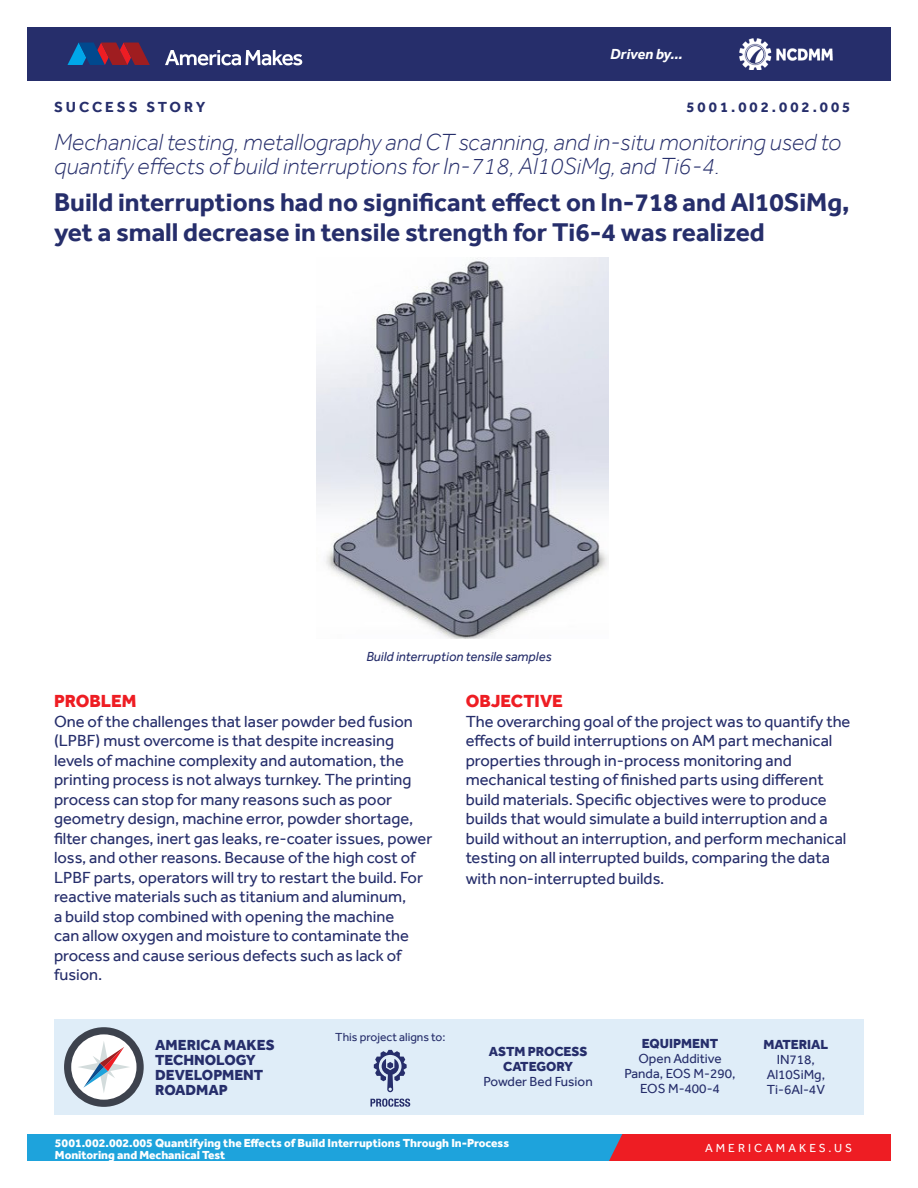
<style>
.page{position:relative;width:918px;height:1188px;background:#fff}
.page>*{position:absolute;margin:0;border:0;box-sizing:border-box;transform-origin:0 0}
._2-Impact_Statement{font:700 26.4px/30px "Effra";color:#262e6b}
._1-Innovation_Statem{font:italic 300 24px/24px "Effra";color:#262e6b}
.Body_Copy{font:800 18px "Effra";color:#ee1d23}
.Red_Heading{font:800 18px "Effra";color:#ee1d23}
.Body_Copy-2{font:16.5px/19.5px "Effra";color:#262e6b}
.t1{font:800 15px/15px "Effra";color:#262e6b}
.t2{font:700 15px "Effra";letter-spacing:.2em;color:#262e6b}
.t3{font:italic 700 15px "Effra";letter-spacing:-.005em;color:#fff}
.Footer-ASTM___Mat_l{font:13.5px/15px "Effra";color:#262e6b;text-align:center}
.Footer-ASTM___Matl_H{font:800 13.5px "Effra";color:#262e6b}
.t4{font:italic 13.5px "Effra";color:#262e6b}
.t5{font:800 12px/12px "Effra";color:#fff}
.t6{font:12px "Effra";color:#262e6b}
.t7{font:12px "Effra";letter-spacing:.25em;color:#fff}
</style>
<div class="page">
<div style="left:27px;top:1134px;width:840px;height:27px;background:#1ea3dc"></div>
<div style="left:609px;top:1134px;width:282px;height:27px;background:#ee1d23"></div>
<div style="left:27px;top:27px;width:864px;height:54px;background:#262e6b"></div>
<svg style="left:67px;top:43px;width:83px;height:22px"></svg>
<svg style="left:165px;top:50px;width:137px;height:15px"></svg>
<img style="left:740px;top:38px;width:92px;height:32px">
<div style="left:54px;top:1020px;width:810px;height:95px;background:#dfedf8"></div>
<svg style="left:64px;top:1027px;width:80px;height:80px"></svg>
<svg style="left:374px;top:1050px;width:33px;height:42px"></svg>
<svg style="left:370px;top:1099px;width:40px;height:8px"></svg>
<img style="left:317px;top:257px;width:292px;height:382px">
<p class="t2" style="left:54px;top:99px;width:153px">SUCCESS STORY</p>
<p class="t3" style="left:610px;top:45px;width:74px">Driven by...</p>
<p class="t2" style="left:686px;top:99px;width:166px">5001.002.002.005</p>
<p class="_1-Innovation_Statem" style="left:54px;top:130px;width:789px">Mechanical testing, metallography and CT scanning, and in-situ monitoring used to quantify effects of build interruptions for In-718, Al10SiMg, and Ti6-4.</p>
<p class="_2-Impact_Statement" style="left:54px;top:187px;width:797px">Build interruptions had no significant effect on In-718 and Al10SiMg, yet a small decrease in tensile strength for Ti6-4 was realized</p>
<p class="t4" style="left:366px;top:649px;width:187px">Build interruption tensile samples</p>
<p class="Red_Heading" style="left:54px;top:690px;width:84px">PROBLEM</p>
<p class="Body_Copy-2" style="left:54px;top:711px;width:380px">One of the challenges that laser powder bed fusion (LPBF) must overcome is that despite increasing levels of machine complexity and automation, the printing process is not always turnkey. The printing process can stop for many reasons such as poor geometry design, machine error, powder shortage, filter changes, inert gas leaks, re-coater issues, power loss, and other reasons. Because of the high cost of LPBF parts, operators will try to restart the build. For reactive materials such as titanium and aluminum,<br>a build stop combined with opening the machine<br>can allow oxygen and moisture to contaminate the process and cause serious defects such as lack of fusion.</p>
<p class="t1" style="left:155px;top:1037px;width:121px">AMERICA MAKES<br>TECHNOLOGY<br>DEVELOPMENT<br>ROADMAP</p>
<p class="t6" style="left:335px;top:1030px;width:112px">This project aligns to:</p>
<p class="Body_Copy" style="left:466px;top:690px;width:99px">OBJECTIVE</p>
<p class="Body_Copy-2" style="left:466px;top:711px;width:386px">The overarching goal of the project was to quantify the effects of build interruptions on AM part mechanical properties through in-process monitoring and mechanical testing of finished parts using different build materials. Specific objectives were to produce builds that would simulate a build interruption and a build without an interruption, and perform mechanical testing on all interrupted builds, comparing the data</p>
<p class="Body_Copy-2" style="left:466px;top:869px;width:200px">with non-interrupted builds.</p>
<p class="Footer-ASTM___Matl_H" style="left:489px;top:1043px;width:100px">ASTM PROCESS</p>
<p class="Footer-ASTM___Matl_H" style="left:503px;top:1058px;width:72px">CATEGORY</p>
<p class="Footer-ASTM___Mat_l" style="left:484px;top:1073px;width:111px">Powder Bed Fusion</p>
<p class="Footer-ASTM___Matl_H" style="left:642px;top:1035px;width:78px">EQUIPMENT</p>
<p class="Footer-ASTM___Mat_l" style="left:624px;top:1051px;width:113px">Open Additive<br>Panda, EOS M-290,<br>EOS M-400-4</p>
<p class="Footer-ASTM___Matl_H" style="left:764px;top:1036px;width:66px">MATERIAL</p>
<p class="Footer-ASTM___Mat_l" style="left:767px;top:1052px;width:60px">IN718,<br>Al10SiMg,</p>
<p class="Footer-ASTM___Mat_l" style="left:767px;top:1082px;width:60px">Ti-6Al-4V</p>
<p class="t5" style="left:55px;top:1137px;width:456px">5001.002.002.005 Quantifying the Effects of Build Interruptions Through In-Process<br>Monitoring and Mechanical Test</p>
<p class="t7" style="left:705px;top:1140px;width:149px">AMERICAMAKES.US</p>
</div>
